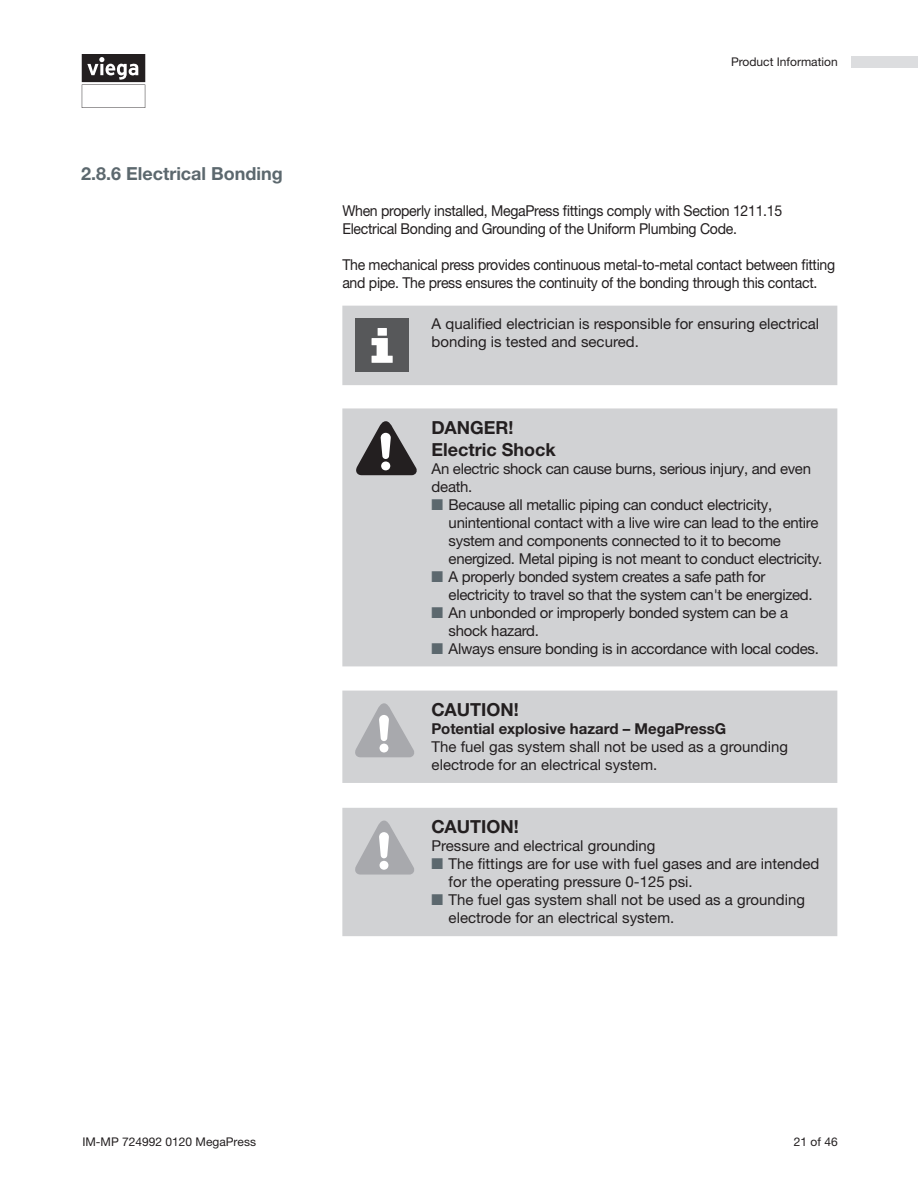
<style>
.page{position:relative;width:918px;height:1188px;background:#fff}
.page>*{position:absolute;margin:0;border:0;box-sizing:border-box;transform-origin:0 0}
.t1{font:18px/21.6px "M Ying Hei PR Cfor Viega W7";color:#231f20}
.t2{font:18px "M Ying Hei PR Cfor Viega W7";color:#5c686e}
.t3{font:15px/18px "M Ying Hei PR Cfor Viega W4";letter-spacing:-.02em;color:#231f20}
.t4{font:15px/18px "M Ying Hei PR Cfor Viega W4";color:#231f20}
.t5{font:15px/18px "M Ying Hei PR Cfor Viega W4";letter-spacing:-.02em;color:#231f20;scale:.94 1}
.t6{font:15px "M Ying Hei PR Cfor Viega W7";color:#231f20}
.t7{font:12px "M Ying Hei PR Cfor Viega W4";color:#231f20}
.s1{color:#5c686e}
</style>
<div class="page">
<div style="left:851px;top:56px;width:67px;height:11px;background:#dcdddf"></div>
<svg style="left:82px;top:54px;width:63px;height:54px"></svg>
<svg style="left:342px;top:306px;width:495px;height:79px;background:#cacbcd"></svg>
<div style="left:342px;top:408px;width:495px;height:258px;background:#d1d2d4"></div>
<svg style="left:356px;top:421px;width:61px;height:54px;background:#7b797b"></svg>
<div style="left:342px;top:691px;width:495px;height:92px;background:#d1d2d4"></div>
<svg style="left:355px;top:703px;width:59px;height:54px;background:#bfc0c3"></svg>
<div style="left:342px;top:808px;width:495px;height:128px;background:#d1d2d4"></div>
<svg style="left:355px;top:821px;width:59px;height:54px;background:#bfc0c3"></svg>
<p class="t2" style="left:81px;top:162px;width:203px">2.8.6 Electrical Bonding</p>
<p class="t7" style="left:731px;top:54px;width:108px">Product Information</p>
<p class="t5" style="left:342px;top:202px;width:469px">When properly installed, MegaPress fittings comply with Section 1211.15<br>Electrical Bonding and Grounding of the Uniform Plumbing Code.</p>
<p class="t5" style="left:342px;top:256px;width:526px">The mechanical press provides continuous metal-to-metal contact between fitting and pipe. The press ensures the continuity of the bonding through this contact.</p>
<p class="t4" style="left:432px;top:315px;width:389px">A qualified electrician is responsible for ensuring electrical bonding is tested and secured.</p>
<p class="t1" style="left:432px;top:417px;width:126px">DANGER!<br>Electric Shock</p>
<p class="t3" style="left:432px;top:459px;width:381px">An electric shock can cause burns, serious injury, and even death.</p>
<p class="t3" style="left:449px;top:495px;width:375px;text-indent:-17px"><span class="s1">■</span> Because all metallic piping can conduct electricity, unintentional contact with a live wire can lead to the entire system and components connected to it to become energized. Metal piping is not meant to conduct electricity.</p>
<p class="t3" style="left:449px;top:567px;width:365px;text-indent:-17px"><span class="s1">■</span> A properly bonded system creates a safe path for electricity to travel so that the system can't be energized.</p>
<p class="t3" style="left:449px;top:603px;width:341px;text-indent:-17px"><span class="s1">■</span> An unbonded or improperly bonded system can be a shock hazard.</p>
<p class="t3" style="left:432px;top:639px;width:389px"><span class="s1">■</span> Always ensure bonding is in accordance with local codes.</p>
<p class="t1" style="left:432px;top:699px;width:89px">CAUTION!</p>
<p class="t6" style="left:432px;top:720px;width:296px">Potential explosive hazard – MegaPressG</p>
<p class="t4" style="left:432px;top:738px;width:358px">The fuel gas system shall not be used as a grounding electrode for an electrical system.</p>
<p class="t1" style="left:432px;top:816px;width:89px">CAUTION!</p>
<p class="t4" style="left:432px;top:837px;width:225px">Pressure and electrical grounding</p>
<p class="t4" style="left:449px;top:855px;width:372px;text-indent:-17px"><span class="s1">■</span> The fittings are for use with fuel gases and are intended for the operating pressure 0-125 psi.</p>
<p class="t4" style="left:449px;top:891px;width:358px;text-indent:-17px"><span class="s1">■</span> The fuel gas system shall not be used as a grounding electrode for an electrical system.</p>
<p class="t7" style="left:82px;top:1135px;width:175px">IM-MP 724992 0120 MegaPress</p>
<p class="t7" style="left:794px;top:1135px;width:45px">21 of 46</p>
</div>
